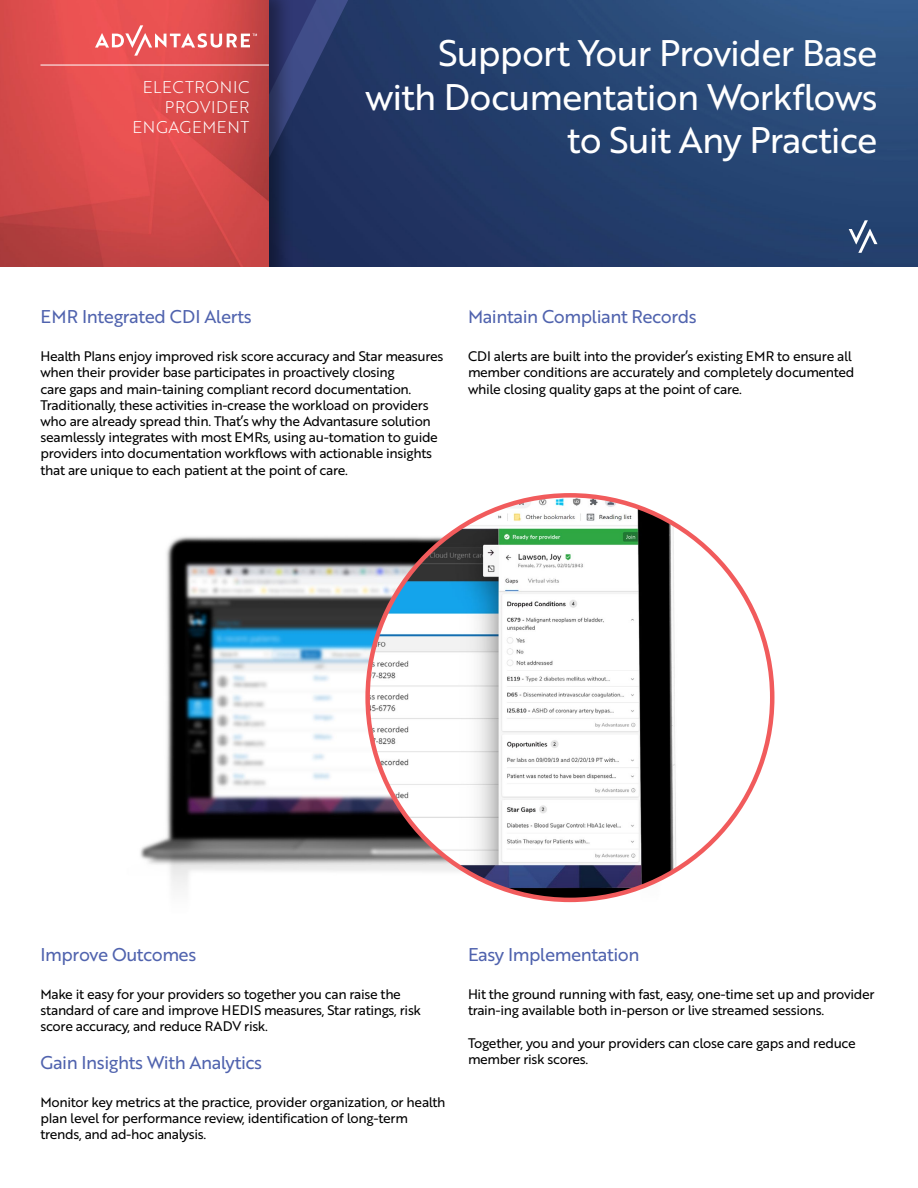
<style>
.page{position:relative;width:918px;height:1188px;background:#fff}
.page>*{position:absolute;margin:0;border:0;box-sizing:border-box;transform-origin:0 0}
.t1{font:36px/43.2px "Brother 1816 Regular";letter-spacing:-.025em;color:#fff;text-align:right}
.t2{font:18px "Brother 1816 Regular";letter-spacing:-.025em;color:#5063ae}
.t3{font:16.5px/19.8px "Brother 1816 Light";letter-spacing:.04em;color:#fff;text-align:right}
.t4{font:13.5px/16.2px "Brother 1816 Regular";letter-spacing:-.025em;color:#000}
</style>
<div class="page">
<img style="left:295px;top:0;width:623px;height:267px">
<svg style="left:849px;top:220px;width:28px;height:33px"></svg>
<svg style="left:295px;top:0;width:60px;height:158px"></svg>
<div style="left:0;top:0;width:295px;height:293px;background:#000;opacity:.4"></div>
<div style="left:0;top:268px;width:918px;height:28px;background:#fff"></div>
<hr style="left:40px;top:65px;width:229px;height:1px;background:#fff">
<svg style="left:95px;top:25px;width:162px;height:31px"></svg>
<img style="left:140px;top:493px;width:618px;height:410px">
<img style="left:368px;top:495px;width:404px;height:405px;border-radius:202px">
<p class="t3" style="left:132px;top:77px;width:119px">ELECTRONIC<br>PROVIDER<br>ENGAGEMENT</p>
<h1 class="t1" style="left:366px;top:30px;width:513px">Support Your Provider Base with Documentation Workflows to Suit Any Practice</h1>
<h2 class="t2" style="left:40px;top:304px;width:213px">EMR Integrated CDI Alerts</h2>
<p class="t4" style="left:40px;top:348px;width:404px">Health Plans enjoy improved risk score accuracy and Star measures when their provider base participates in proactively closing<br>care gaps and main-taining compliant record documentation.<br>Traditionally, these activities in-crease the workload on providers who are already spread thin. That’s why the Advantasure solution seamlessly integrates with most EMRs, using au-tomation to guide providers into documentation workflows with actionable insights that are unique to each patient at the point of care.</p>
<h2 class="t2" style="left:468px;top:304px;width:230px">Maintain Compliant Records</h2>
<p class="t4" style="left:468px;top:348px;width:388px">CDI alerts are built into the provider’s existing EMR to ensure all member conditions are accurately and completely documented while closing quality gaps at the point of care.</p>
<h2 class="t2" style="left:40px;top:941px;width:157px">Improve Outcomes</h2>
<p class="t4" style="left:40px;top:986px;width:382px">Make it easy for your providers so together you can raise the standard of care and improve HEDIS measures, Star ratings, risk score accuracy, and reduce RADV risk.</p>
<h2 class="t2" style="left:40px;top:1049px;width:223px">Gain Insights With Analytics</h2>
<p class="t4" style="left:40px;top:1094px;width:406px">Monitor key metrics at the practice, provider organization, or health plan level for performance review, identification of long-term trends, and ad-hoc analysis.</p>
<h2 class="t2" style="left:468px;top:941px;width:173px">Easy Implementation</h2>
<p class="t4" style="left:468px;top:986px;width:408px">Hit the ground running with fast, easy, one-time set up and provider train-ing available both in-person or live streamed sessions.</p>
<p class="t4" style="left:468px;top:1034px;width:389px">Together, you and your providers can close care gaps and reduce member risk scores.</p>
</div>
